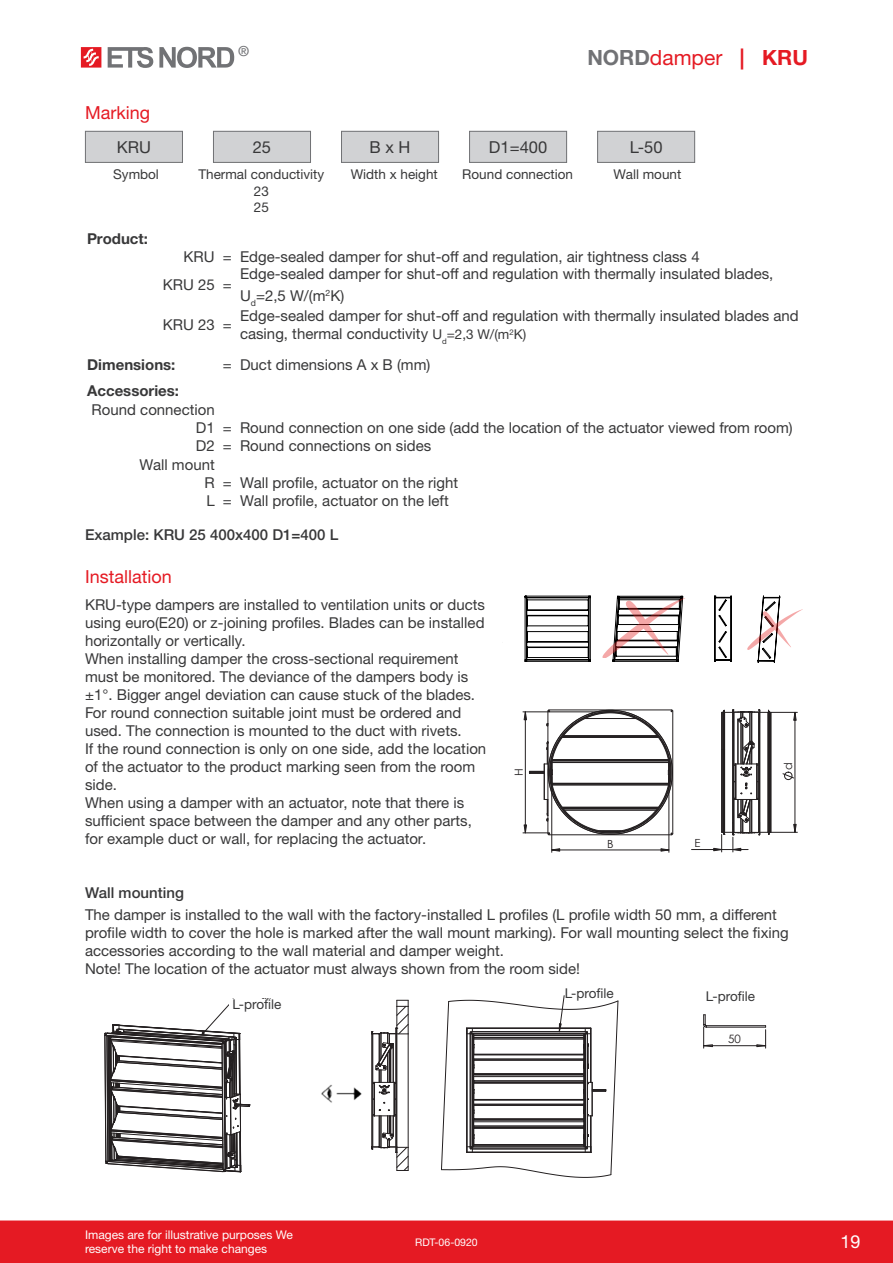
<style>
.page{position:relative;width:893px;height:1263px;background:#fff}
.page>*{position:absolute;margin:0;border:0;box-sizing:border-box;transform-origin:0 0}
.t1{font:21px "Helvetica Neue LTW1 G";color:#e51a23}
.Pealkiri{font:18px "Helvetica Neue LTW1 G";color:#e51a23}
.t2{font:18px "Helvetica Neue LTW1 G";color:#fff}
.Markeering_kast{font:16.5px "Helvetica Neue LTW1 G";color:#383839}
.Tekst_1{font:15px/18px "Helvetica Neue LTW1 G";color:#383839}
.Tekst{font:15px/18px "Helvetica Neue LTW1 G";color:#383839}
.Näidis{font:15px "Helvetica Neue LTW1 G";color:#383839}
.Näidis-2{font:500 15px "Helvetica Neue LTW1 G";color:#383839}
.Tekst-2{font:700 15px "Helvetica Neue LTW1 G";color:#383839}
.t3{font:500 13.95px "Helvetica Neue LTW1 G";color:#717275}
.markeering_kiri{font:13.5px "Helvetica Neue LTW1 G";color:#383839}
.Tabeli_päis{font:13.5px "Helvetica Neue LTW1 G";color:#383839}
.t4{font:12px/14.4px "Helvetica Neue LTW1 G";color:#fff}
.t5{font:11.85px "Century Gothic";color:#231f20}
.t6{font:11.55px "Century Gothic";color:#231f20}
.t7{font:11.25px "Century Gothic";color:#231f20}
.t8{font:10.5px "Helvetica Neue LTW1 G";color:#fff}
.t9{font:10.5px "Century Gothic";color:#231f20}
.s1{font-weight:700;color:#717275}
.s2{font-weight:700}
.s3{font-size:13.5px}
</style>
<div class="page">
<div style="left:0;top:1220px;width:893px;height:43px;background:#e51a23"></div>
<svg style="left:108px;top:47px;width:45px;height:21px"></svg>
<svg style="left:159px;top:47px;width:75px;height:21px"></svg>
<svg style="left:81px;top:47px;width:20px;height:21px"></svg>
<div style="left:213px;top:131px;width:97px;height:31px;background:#d1d2d4"></div>
<div style="left:213px;top:131px;width:98px;height:32px;border:1px solid #717275"></div>
<div style="left:85px;top:131px;width:97px;height:31px;background:#d1d2d4"></div>
<div style="left:85px;top:131px;width:98px;height:32px;border:1px solid #717275"></div>
<div style="left:341px;top:131px;width:98px;height:31px;background:#d1d2d4"></div>
<div style="left:341px;top:131px;width:98px;height:32px;border:1px solid #717275"></div>
<div style="left:470px;top:131px;width:97px;height:31px;background:#d1d2d4"></div>
<div style="left:469px;top:131px;width:98px;height:32px;border:1px solid #717275"></div>
<div style="left:598px;top:131px;width:97px;height:31px;background:#d1d2d4"></div>
<div style="left:597px;top:131px;width:98px;height:32px;border:1px solid #717275"></div>
<hr style="left:691px;top:849px;width:31px;height:1px;background:#231f20">
<hr style="left:551px;top:777px;width:1px;height:75px;background:#231f20">
<hr style="left:669px;top:777px;width:1px;height:75px;background:#231f20">
<hr style="left:552px;top:850px;width:117px;height:1px;background:#231f20">
<svg style="left:551px;top:848px;width:9px;height:4px"></svg>
<svg style="left:661px;top:848px;width:8px;height:4px"></svg>
<svg style="left:523px;top:709px;width:151px;height:126px"></svg>
<svg style="left:713px;top:709px;width:84px;height:143px"></svg>
<hr style="left:814px;top:564px;width:1px;height:127px;background:#c0c0c0">
<hr style="left:502px;top:754px;width:306px;height:1px;background:#c0c0c0">
<hr style="left:502px;top:564px;width:1px;height:127px;background:#c0c0c0">
<hr style="left:502px;top:564px;width:306px;height:1px;background:#c0c0c0">
<hr style="left:818px;top:564px;width:1px;height:127px;background:#c0c0c0">
<hr style="left:502px;top:759px;width:306px;height:1px;background:#c0c0c0">
<svg style="left:525px;top:596px;width:278px;height:66px"></svg>
<svg style="left:104px;top:1004px;width:146px;height:168px"></svg>
<svg style="left:371px;top:1000px;width:38px;height:171px"></svg>
<svg style="left:441px;top:995px;width:178px;height:183px"></svg>
<hr style="left:706px;top:1025px;width:60px;height:1px;background:#231f20">
<hr style="left:706px;top:1027px;width:60px;height:1px;background:#231f20">
<hr style="left:704px;top:1045px;width:62px;height:1px;background:#231f20">
<svg style="left:703px;top:1014px;width:10px;height:34px"></svg>
<svg style="left:756px;top:1026px;width:10px;height:22px"></svg>
<img style="left:321px;top:1084px;width:41px;height:19px">
<div style="left:565px;top:988px;width:49px;height:14px;background:#fff"></div>
<div style="left:230px;top:999px;width:54px;height:11px;background:#fff"></div>
<p class="Pealkiri" style="left:85px;top:102px;width:67px">Marking</p>
<p class="t3" style="left:238px;top:43px;width:13px">®</p>
<p class="t1" style="left:587px;top:44px;width:222px"><span class="s1">NORD</span>damper <span class="s2">| KRU</span></p>
<p class="Markeering_kast" style="left:117px;top:137px;width:36px">KRU</p>
<p class="Markeering_kast" style="left:253px;top:137px;width:20px">25</p>
<p class="Markeering_kast" style="left:370px;top:137px;width:42px">B x H</p>
<p class="Markeering_kast" style="left:489px;top:137px;width:60px">D1=400</p>
<p class="Markeering_kast" style="left:630px;top:137px;width:34px">L-50</p>
<p class="markeering_kiri" style="left:113px;top:166px;width:47px">Symbol</p>
<p class="markeering_kiri" style="left:198px;top:166px;width:127px">Thermal conductivity</p>
<p class="markeering_kiri" style="left:254px;top:182px;width:17px">23</p>
<p class="markeering_kiri" style="left:254px;top:199px;width:17px">25</p>
<p class="Tekst-2" style="left:87px;top:229px;width:62px">Product:</p>
<p class="markeering_kiri" style="left:351px;top:166px;width:89px">Width x height</p>
<p class="markeering_kiri" style="left:462px;top:166px;width:112px">Round connection</p>
<p class="markeering_kiri" style="left:613px;top:166px;width:69px">Wall mount</p>
<p class="Tekst" style="left:184px;top:248px;width:33px">KRU</p>
<p class="Tekst" style="left:223px;top:248px;width:10px">=</p>
<p class="Näidis" style="left:240px;top:248px;width:461px">Edge-sealed damper for shut-off and regulation, air tightness class 4</p>
<p class="Tekst" style="left:163px;top:276px;width:53px">KRU 25</p>
<p class="Tekst" style="left:223px;top:276px;width:10px">=</p>
<p class="Näidis" style="left:240px;top:264px;width:535px">Edge-sealed damper for shut-off and regulation with thermally insulated blades,</p>
<p class="Näidis" style="left:240px;top:287px;width:106px">U<sub>d</sub>=2,5 W/(m<sup>2</sup>K)</p>
<p class="Tekst" style="left:163px;top:316px;width:53px">KRU 23</p>
<p class="Tekst" style="left:223px;top:316px;width:10px">=</p>
<p class="Tekst" style="left:240px;top:307px;width:560px">Edge-sealed damper for shut-off and regulation with thermally insulated blades and casing, thermal conductivity <span class="s3">U</span><sub>d</sub><span class="s3">=2,3 W/(m</span><sup>2</sup><span class="s3">K)</span></p>
<p class="Tekst-2" style="left:87px;top:355px;width:90px">Dimensions:</p>
<p class="Tekst" style="left:223px;top:355px;width:10px">=</p>
<p class="Tekst" style="left:240px;top:355px;width:192px">Duct dimensions A x B (mm)</p>
<p class="Tekst-2" style="left:87px;top:382px;width:93px">Accessories:</p>
<p class="Tekst" style="left:92px;top:400px;width:125px">Round connection</p>
<p class="Tekst" style="left:196px;top:419px;width:20px">D1</p>
<p class="Tekst" style="left:223px;top:419px;width:10px">=</p>
<p class="Tekst" style="left:240px;top:419px;width:554px">Round connection on one side (add the location of the actuator viewed from room)</p>
<p class="Tekst" style="left:196px;top:437px;width:20px">D2</p>
<p class="Tekst" style="left:223px;top:437px;width:10px">=</p>
<p class="Tekst" style="left:240px;top:437px;width:193px">Round connections on sides</p>
<p class="Tekst" style="left:139px;top:455px;width:77px">Wall mount</p>
<p class="Tekst" style="left:204px;top:473px;width:12px">R</p>
<p class="Tekst" style="left:223px;top:473px;width:10px">=</p>
<p class="Tekst" style="left:240px;top:473px;width:220px">Wall profile, actuator on the right</p>
<p class="Tekst" style="left:206px;top:492px;width:10px">L</p>
<p class="Tekst" style="left:223px;top:492px;width:10px">=</p>
<p class="Tekst" style="left:240px;top:492px;width:210px">Wall profile, actuator on the left</p>
<p class="Näidis-2" style="left:85px;top:526px;width:255px">Example: KRU 25 400x400 D1=400 L</p>
<p class="Pealkiri" style="left:85px;top:566px;width:88px">Installation</p>
<p class="Tekst_1" style="left:85px;top:595px;width:401px">KRU-type dampers are installed to ventilation units or ducts</p>
<p class="Tekst_1" style="left:85px;top:613px;width:401px">using euro(E20) or z-joining profiles. Blades can be installed</p>
<p class="Tekst_1" style="left:85px;top:631px;width:162px">horizontally or vertically.</p>
<p class="Tekst_1" style="left:85px;top:649px;width:375px">When installing damper the cross-sectional requirement</p>
<p class="Tekst_1" style="left:85px;top:667px;width:385px">must be monitored. The deviance of the dampers body is</p>
<p class="Tekst_1" style="left:85px;top:685px;width:392px">±1°. Bigger angel deviation can cause stuck of the blades.</p>
<p class="Tekst_1" style="left:85px;top:703px;width:403px">For round connection suitable joint must be ordered and used. The connection is mounted to the duct with rivets.<br>If the round connection is only on one side, add the location of the actuator to the product marking seen from the room side.<br>When using a damper with an actuator, note that there is sufficient space between the damper and any other parts, for example duct or wall, for replacing the actuator.</p>
<p class="t7" style="left:780px;top:770px;width:9px;rotate:-90deg">d</p>
<p class="t7" style="left:511px;top:776px;width:9px;rotate:-90deg">H</p>
<p class="t7" style="left:695px;top:835px;width:7px">E</p>
<p class="t7" style="left:607px;top:835px;width:8px">B</p>
<p class="Näidis-2" style="left:85px;top:883px;width:100px">Wall mounting</p>
<p class="Tekst_1" style="left:85px;top:905px;width:705px">The damper is installed to the wall with the factory-installed L profiles (L profile width 50 mm, a different profile width to cover the hole is marked after the wall mount marking). For wall mounting select the fixing accessories according to the wall material and damper weight.</p>
<p class="Tekst_1" style="left:85px;top:959px;width:496px">Note! The location of the actuator must always shown from the room side!</p>
<p class="t5" style="left:232px;top:995px;width:41px">L-profiil</p>
<p class="Tabeli_päis" style="left:232px;top:996px;width:51px">L-profile</p>
<p class="Tabeli_päis" style="left:565px;top:985px;width:50px">L-profile</p>
<p class="Tabeli_päis" style="left:706px;top:987px;width:51px">L-profile</p>
<p class="t9" style="left:565px;top:988px;width:37px">L-profiil</p>
<p class="t6" style="left:728px;top:1031px;width:14px">50</p>
<p class="t4" style="left:85px;top:1227px;width:209px">Images are for illustrative purposes We reserve the right to make changes</p>
<p class="t8" style="left:415px;top:1235px;width:64px">RDT-06-0920</p>
<p class="t2" style="left:840px;top:1230px;width:22px">19</p>
</div>
